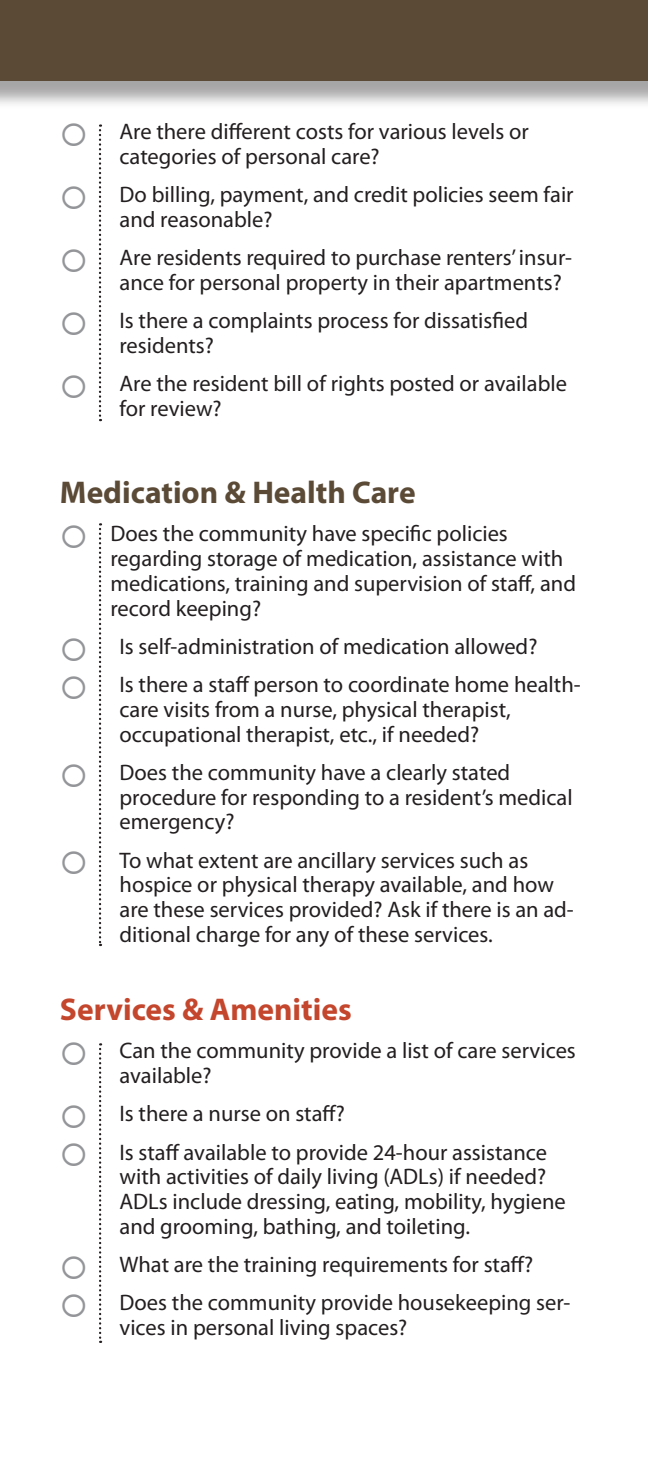
<style>
.page{position:relative;width:648px;height:1458px;background:#fff}
.page>*{position:absolute;margin:0;border:0;box-sizing:border-box;transform-origin:0 0}
.t1{font:700 31.5px "Myriad Pro";color:#5a4a36}
.t2{font:700 31.5px "Myriad Pro";color:#c3462d}
.BODY_BULLETS_2{font:22.5px/24.8px "Myriad Pro";color:#231f20}
.s1{color:#939598}
</style>
<div class="page">
<svg style="left:99px;top:1043px;width:2px;height:300px"></svg>
<svg style="left:99px;top:523px;width:2px;height:423px"></svg>
<svg style="left:99px;top:124px;width:2px;height:297px"></svg>
<div style="left:0;top:0;width:648px;height:109px;background:#231f20;opacity:.4"></div>
<div style="left:0;top:0;width:648px;height:81px;background:#5a4a36"></div>
<p class="BODY_BULLETS_2" style="left:120px;top:119px;width:411px;text-indent:-60px"><span class="s1">○</span> Are there different costs for various levels or categories of personal care?</p>
<p class="BODY_BULLETS_2" style="left:120px;top:182px;width:456px;text-indent:-60px"><span class="s1">○</span> Do billing, payment, and credit policies seem fair and reasonable?</p>
<p class="BODY_BULLETS_2" style="left:120px;top:245px;width:454px;text-indent:-60px"><span class="s1">○</span> Are residents required to purchase renters’ insur&shy;ance for personal property in their apartments?</p>
<p class="BODY_BULLETS_2" style="left:120px;top:308px;width:410px;text-indent:-60px"><span class="s1">○</span> Is there a complaints process for dissatisfied residents?</p>
<p class="BODY_BULLETS_2" style="left:120px;top:371px;width:449px;text-indent:-60px"><span class="s1">○</span> Are the resident bill of rights posted or available for review?</p>
<p class="t1" style="left:60px;top:472px;width:357px">Medication &amp; Health Care</p>
<p class="BODY_BULLETS_2" style="left:111px;top:521px;width:467px;text-indent:-51px"><span class="s1">○</span> Does the community have specific policies regarding storage of medication, assistance with medications, training and supervision of staff, and record keeping?</p>
<p class="BODY_BULLETS_2" style="left:60px;top:634px;width:479px"><span class="s1">○</span> Is self-administration of medication allowed?</p>
<p class="BODY_BULLETS_2" style="left:120px;top:672px;width:463px;text-indent:-60px"><span class="s1">○</span> Is there a staff person to coordinate home health&shy;care visits from a nurse, physical therapist, occupational therapist, etc., if needed?</p>
<p class="BODY_BULLETS_2" style="left:120px;top:760px;width:455px;text-indent:-60px"><span class="s1">○</span> Does the community have a clearly stated procedure for responding to a resident’s medical emergency?</p>
<p class="BODY_BULLETS_2" style="left:120px;top:847px;width:456px;text-indent:-60px"><span class="s1">○</span> To what extent are ancillary services such as hospice or physical therapy available, and how are these services provided? Ask if there is an ad&shy;ditional charge for any of these services.</p>
<p class="t2" style="left:60px;top:989px;width:293px">Services &amp; Amenities</p>
<p class="BODY_BULLETS_2" style="left:120px;top:1038px;width:458px;text-indent:-60px"><span class="s1">○</span> Can the community provide a list of care services available?</p>
<p class="BODY_BULLETS_2" style="left:60px;top:1101px;width:286px"><span class="s1">○</span> Is there a nurse on staff?</p>
<p class="BODY_BULLETS_2" style="left:120px;top:1139px;width:448px;text-indent:-60px"><span class="s1">○</span> Is staff available to provide 24-hour assistance with activities of daily living (ADLs) if needed?<br>ADLs include dressing, eating, mobility, hygiene and grooming, bathing, and toileting.</p>
<p class="BODY_BULLETS_2" style="left:60px;top:1252px;width:475px"><span class="s1">○</span> What are the training requirements for staff?</p>
<p class="BODY_BULLETS_2" style="left:120px;top:1290px;width:453px;text-indent:-60px"><span class="s1">○</span> Does the community provide housekeeping ser&shy;vices in personal living spaces?</p>
</div>
